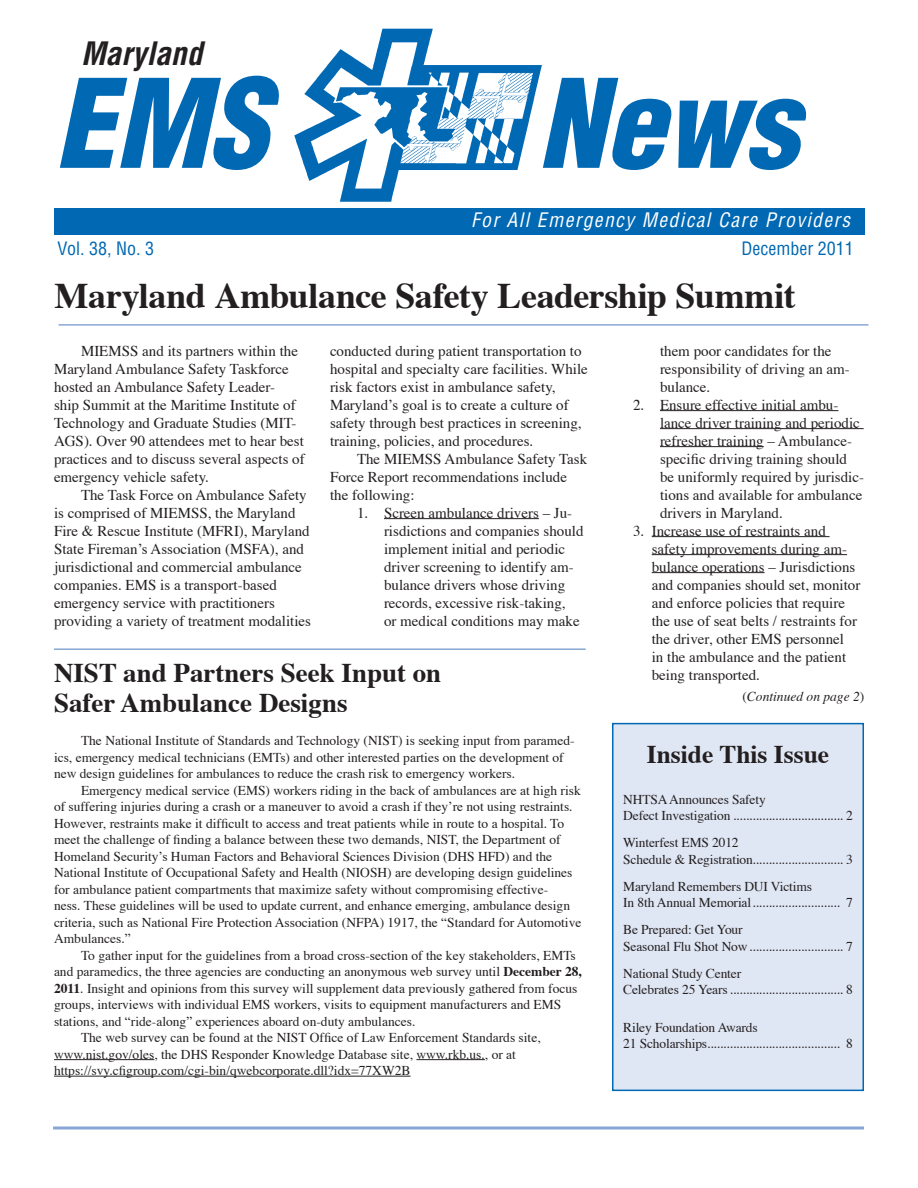
<style>
.page{position:relative;width:918px;height:1188px;background:#fff}
.page>*{position:absolute;margin:0;border:0;box-sizing:border-box;transform-origin:0 0}
.t1{font:italic 900 condensed 120px "Helvetica";color:#0168b3}
.t2{font:700 36px "Times";letter-spacing:-.015em;color:#231f20}
.t3{font:italic 700 condensed 31.5px "Helvetica";color:#231f20}
.Paragraph_Style_1{font:700 27px "Times";color:#231f20}
.t4{font:700 25.5px "Times";color:#231f20}
.t5{font:italic condensed 19.5px "Helvetica";letter-spacing:.075em;color:#fff}
.t6{font:condensed 18px "Helvetica";color:#0168b3}
.t7{font:15px/18px "Times";color:#231f20}
.Paragraph_Style_1-2{font:13.5px/16.5px "Times";color:#231f20}
.Paragraph_Style_1-3{font:italic 13.5px "Times";color:#231f20}
.s1{font-weight:700}
.s2{font-style:normal}
</style>
<div class="page">
<img style="left:294px;top:28px;width:248px;height:174px">
<div style="left:54px;top:208px;width:810px;height:27px;background:#0168b3"></div>
<hr style="left:58px;top:324px;width:810px;height:2px;background:#89a7d6">
<hr style="left:384px;top:518px;width:155px;height:1px;background:#231f20">
<hr style="left:660px;top:410px;width:178px;height:1px;background:#231f20">
<hr style="left:660px;top:428px;width:204px;height:1px;background:#231f20">
<hr style="left:660px;top:446px;width:104px;height:1px;background:#231f20">
<hr style="left:652px;top:536px;width:178px;height:1px;background:#231f20">
<hr style="left:652px;top:554px;width:195px;height:1px;background:#231f20">
<hr style="left:652px;top:572px;width:113px;height:1px;background:#231f20">
<svg style="left:53px;top:1126px;width:811px;height:4px;background:#a6bce0"></svg>
<hr style="left:54px;top:1059px;width:100px;height:1px;background:#231f20">
<hr style="left:416px;top:1059px;width:69px;height:1px;background:#231f20">
<hr style="left:54px;top:1076px;width:357px;height:1px;background:#231f20">
<div style="left:613px;top:724px;width:250px;height:366px;background:#e0e7f4"></div>
<div style="left:612px;top:723px;width:252px;height:368px;border:2px solid #0168b3"></div>
<hr style="left:54px;top:648px;width:532px;height:2px;background:#89a7d6">
<p class="t3" style="left:81px;top:34px;width:123px">Maryland</p>
<p class="t1" style="left:54px;top:49px;width:215px">EMS</p>
<p class="t1" style="left:538px;top:49px;width:262px">News</p>
<p class="t5" style="left:471px;top:208px;width:381px">For All Emergency Medical Care Providers</p>
<p class="t6" style="left:57px;top:238px;width:98px">Vol. 38, No. 3</p>
<p class="t6" style="left:741px;top:238px;width:114px">December 2011</p>
<p class="t2" style="left:54px;top:272px;width:743px">Maryland Ambulance Safety Leadership Summit</p>
<p class="t7" style="left:54px;top:342px;width:252px;text-indent:27px">MIEMSS and its partners within the Maryland Ambulance Safety Taskforce hosted an Ambulance Safety Leader-<br>ship Summit at the Maritime Institute of Technology and Graduate Studies (MIT-AGS). Over 90 attendees met to hear best practices and to discuss several aspects of emergency vehicle safety.</p>
<p class="t7" style="left:54px;top:486px;width:259px;text-indent:27px">The Task Force on Ambulance Safety is comprised of MIEMSS, the Maryland Fire &amp; Rescue Institute (MFRI), Maryland State Fireman’s Association (MSFA), and jurisdictional and commercial ambulance companies. EMS is a transport-based emergency service with practitioners providing a variety of treatment modalities</p>
<p class="t7" style="left:330px;top:342px;width:259px">conducted during patient transportation to hospital and specialty care facilities. While risk factors exist in ambulance safety, Maryland’s goal is to create a culture of safety through best practices in screening, training, policies, and procedures.</p>
<p class="t7" style="left:330px;top:450px;width:259px;text-indent:27px">The MIEMSS Ambulance Safety Task<br>Force Report recommendations include the following:</p>
<p class="t7" style="left:384px;top:504px;width:201px;text-indent:-27px">1. Screen ambulance drivers – Ju&shy;risdictions and companies should implement initial and periodic driver screening to identify am&shy;bulance drivers whose driving records, excessive risk-taking,<br>or medical conditions may make</p>
<p class="t7" style="left:660px;top:342px;width:191px">them poor candidates for the responsibility of driving an am&shy;bulance.</p>
<p class="t7" style="left:660px;top:396px;width:205px;text-indent:-27px">2. Ensure effective initial ambu&shy;lance driver training and periodic refresher training – Ambulance&shy;specific driving training should be uniformly required by jurisdic&shy;tions and available for ambulance drivers in Maryland.</p>
<p class="t7" style="left:652px;top:522px;width:210px;text-indent:-19px">3. Increase use of restraints and safety improvements during am&shy;bulance operations – Jurisdictions and companies should set, monitor and enforce policies that require the use of seat belts / restraints for the driver, other EMS personnel<br>in the ambulance and the patient</p>
<p class="Paragraph_Style_1" style="left:54px;top:655px;width:389px">NIST and Partners Seek Input on</p>
<p class="t7" style="left:652px;top:666px;width:110px">being transported.</p>
<p class="Paragraph_Style_1" style="left:54px;top:685px;width:295px">Safer Ambulance Designs</p>
<p class="Paragraph_Style_1-2" style="left:54px;top:733px;width:522px;text-indent:27px">The National Institute of Standards and Technology (NIST) is seeking input from paramed&shy;ics, emergency medical technicians (EMTs) and other interested parties on the development of new design guidelines for ambulances to reduce the crash risk to emergency workers.</p>
<p class="Paragraph_Style_1-2" style="left:54px;top:783px;width:529px;text-indent:27px">Emergency medical service (EMS) workers riding in the back of ambulances are at high risk of suffering injuries during a crash or a maneuver to avoid a crash if they’re not using restraints.<br>However, restraints make it difficult to access and treat patients while in route to a hospital. To meet the challenge of finding a balance between these two demands, NIST, the Department of Homeland Security’s Human Factors and Behavioral Sciences Division (DHS HFD) and the National Institute of Occupational Safety and Health (NIOSH) are developing design guidelines for ambulance patient compartments that maximize safety without compromising effective-<br>ness. These guidelines will be used to update current, and enhance emerging, ambulance design criteria, such as National Fire Protection Association (NFPA) 1917, the “Standard for Automotive Ambulances.”</p>
<p class="Paragraph_Style_1-2" style="left:54px;top:948px;width:529px;text-indent:27px">To gather input for the guidelines from a broad cross-section of the key stakeholders, EMTs and paramedics, the three agencies are conducting an anonymous web survey until <span class="s1">December 28, 2011</span>. Insight and opinions from this survey will supplement data previously gathered from focus groups, interviews with individual EMS workers, visits to equipment manufacturers and EMS stations, and “ride-along” experiences aboard on-duty ambulances.</p>
<p class="Paragraph_Style_1-2" style="left:54px;top:1030px;width:488px;text-indent:27px">The web survey can be found at the NIST Office of Law Enforcement Standards site, www.nist.gov/oles, the DHS Responder Knowledge Database site, www.rkb.us., or at</p>
<p class="Paragraph_Style_1-2" style="left:54px;top:1063px;width:358px">https://svy.cfigroup.com/cgi-bin/qwebcorporate.dll?idx=77XW2B</p>
<p class="Paragraph_Style_1-3" style="left:742px;top:688px;width:123px"><span class="s2">(</span>Continued on page 2<span class="s2">)</span></p>
<p class="t4" style="left:647px;top:737px;width:184px">Inside This Issue</p>
<p class="Paragraph_Style_1-2" style="left:623px;top:792px;width:144px">NHTSA Announces Safety</p>
<p class="Paragraph_Style_1-2" style="left:623px;top:808px;width:109px">Defect Investigation</p>
<p class="Paragraph_Style_1-2" style="left:846px;top:808px;width:8px">2</p>
<p class="Paragraph_Style_1-2" style="left:623px;top:835px;width:117px">Winterfest EMS 2012</p>
<p class="Paragraph_Style_1-2" style="left:623px;top:852px;width:131px">Schedule &amp; Registration</p>
<p class="Paragraph_Style_1-2" style="left:846px;top:852px;width:8px">3</p>
<p class="Paragraph_Style_1-2" style="left:623px;top:879px;width:190px">Maryland Remembers DUI Victims</p>
<p class="Paragraph_Style_1-2" style="left:623px;top:895px;width:130px">In 8th Annual Memorial</p>
<p class="Paragraph_Style_1-2" style="left:846px;top:895px;width:8px">7</p>
<p class="Paragraph_Style_1-2" style="left:623px;top:922px;width:121px">Be Prepared: Get Your</p>
<p class="Paragraph_Style_1-2" style="left:623px;top:939px;width:126px">Seasonal Flu Shot Now</p>
<p class="Paragraph_Style_1-2" style="left:846px;top:939px;width:8px">7</p>
<p class="Paragraph_Style_1-2" style="left:623px;top:966px;width:120px">National Study Center</p>
<p class="Paragraph_Style_1-2" style="left:623px;top:982px;width:106px">Celebrates 25 Years</p>
<p class="Paragraph_Style_1-2" style="left:846px;top:982px;width:8px">8</p>
<p class="Paragraph_Style_1-2" style="left:623px;top:1020px;width:136px">Riley Foundation Awards</p>
<p class="Paragraph_Style_1-2" style="left:623px;top:1036px;width:85px">21 Scholarships</p>
<p class="Paragraph_Style_1-2" style="left:846px;top:1036px;width:8px">8</p>
</div>
